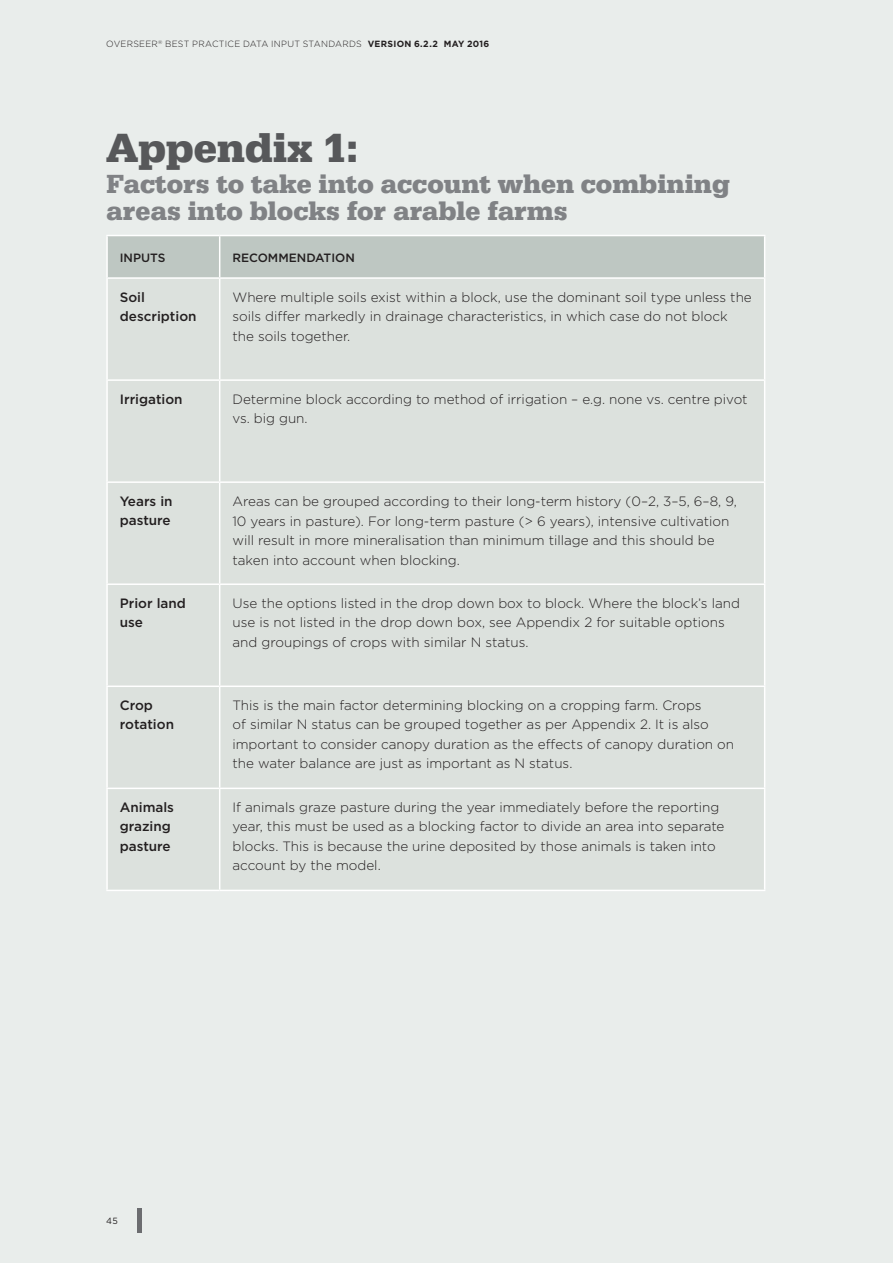
<style>
.page{position:relative;width:893px;height:1263px;background:#e9edeb}
.page>*{position:absolute;margin:0;border:0;box-sizing:border-box;transform-origin:0 0}
.Appendix_Head_1{font:700 42px "URW Egyptienne T";color:#57585a}
.Appendix_Head_2{font:700 27px/27px "URW Egyptienne T";color:#808285}
.Body_9_13{font:300 13.5px/19.5px "Gotham";color:#231f20}
.Body_9_13-2{font:500 13.5px/19.5px "Gotham";color:#231f20}
.Body_9_13-3{font:500 12px "Gotham";color:#231f20}
.t1{font:300 9px "Gotham";letter-spacing:.03em;color:#231f20}
.Body_Black{font:9px "Gotham";color:#231f20}
.s1{font-weight:700}
</style>
<div class="page">
<div style="left:137px;top:1208px;width:5px;height:24px;background:#6c6d70"></div>
<div style="left:108px;top:236px;width:656px;height:41px;background:#bec7c2"></div>
<div style="left:108px;top:279px;width:656px;height:610px;background:#dce1dd"></div>
<hr style="left:106px;top:235px;width:114px;height:1px;background:#fff">
<hr style="left:106px;top:236px;width:2px;height:41px;background:#fff">
<hr style="left:220px;top:235px;width:545px;height:1px;background:#fff">
<hr style="left:219px;top:236px;width:1px;height:41px;background:#fff">
<hr style="left:764px;top:236px;width:1px;height:41px;background:#fff">
<hr style="left:106px;top:277px;width:114px;height:2px;background:#fff">
<hr style="left:106px;top:279px;width:2px;height:100px;background:#fff">
<hr style="left:220px;top:277px;width:545px;height:2px;background:#fff">
<hr style="left:219px;top:279px;width:1px;height:100px;background:#fff">
<hr style="left:764px;top:279px;width:1px;height:100px;background:#fff">
<hr style="left:106px;top:379px;width:114px;height:2px;background:#fff">
<hr style="left:106px;top:381px;width:2px;height:100px;background:#fff">
<hr style="left:220px;top:379px;width:545px;height:2px;background:#fff">
<hr style="left:219px;top:381px;width:1px;height:100px;background:#fff">
<hr style="left:764px;top:381px;width:1px;height:100px;background:#fff">
<hr style="left:106px;top:481px;width:114px;height:2px;background:#fff">
<hr style="left:106px;top:483px;width:2px;height:100px;background:#fff">
<hr style="left:220px;top:481px;width:545px;height:2px;background:#fff">
<hr style="left:219px;top:483px;width:1px;height:100px;background:#fff">
<hr style="left:764px;top:483px;width:1px;height:100px;background:#fff">
<hr style="left:106px;top:583px;width:114px;height:2px;background:#fff">
<hr style="left:106px;top:585px;width:2px;height:100px;background:#fff">
<hr style="left:220px;top:583px;width:545px;height:2px;background:#fff">
<hr style="left:219px;top:585px;width:1px;height:100px;background:#fff">
<hr style="left:764px;top:585px;width:1px;height:100px;background:#fff">
<hr style="left:106px;top:685px;width:114px;height:2px;background:#fff">
<hr style="left:106px;top:687px;width:2px;height:101px;background:#fff">
<hr style="left:220px;top:685px;width:545px;height:2px;background:#fff">
<hr style="left:219px;top:687px;width:1px;height:101px;background:#fff">
<hr style="left:764px;top:687px;width:1px;height:101px;background:#fff">
<hr style="left:106px;top:788px;width:114px;height:1px;background:#fff">
<hr style="left:106px;top:789px;width:2px;height:101px;background:#fff">
<hr style="left:220px;top:788px;width:545px;height:1px;background:#fff">
<hr style="left:219px;top:789px;width:1px;height:101px;background:#fff">
<hr style="left:764px;top:789px;width:1px;height:101px;background:#fff">
<hr style="left:106px;top:890px;width:114px;height:1px;background:#fff">
<hr style="left:220px;top:890px;width:545px;height:1px;background:#fff">
<p class="t1" style="left:106px;top:38px;width:385px">OVERSEER<sup>®</sup> BEST PRACTICE DATA INPUT STANDARDS <span class="s1">VERSION 6.2.2 MAY 2016</span></p>
<p class="Appendix_Head_1" style="left:106px;top:123px;width:253px">Appendix 1:</p>
<p class="Appendix_Head_2" style="left:106px;top:170px;width:625px">Factors to take into account when combining areas into blocks for arable farms</p>
<p class="Body_9_13-3" style="left:120px;top:250px;width:47px">INPUTS</p>
<p class="Body_9_13-3" style="left:232px;top:250px;width:124px">RECOMMENDATION</p>
<p class="Body_9_13-2" style="left:120px;top:287px;width:78px">Soil description</p>
<p class="Body_9_13" style="left:232px;top:287px;width:521px">Where multiple soils exist within a block, use the dominant soil type unless the soils differ markedly in drainage characteristics, in which case do not block the soils together.</p>
<p class="Body_9_13-2" style="left:120px;top:389px;width:64px">Irrigation</p>
<p class="Body_9_13" style="left:232px;top:389px;width:517px">Determine block according to method of irrigation – e.g. none vs. centre pivot vs. big gun.</p>
<p class="Body_9_13-2" style="left:120px;top:491px;width:54px">Years in pasture</p>
<p class="Body_9_13" style="left:232px;top:491px;width:506px">Areas can be grouped according to their long-term history (0–2, 3–5, 6–8, 9, 10 years in pasture). For long-term pasture (&gt; 6 years), intensive cultivation will result in more mineralisation than minimum tillage and this should be taken into account when blocking.</p>
<p class="Body_9_13-2" style="left:120px;top:593px;width:68px">Prior land use</p>
<p class="Body_9_13" style="left:232px;top:593px;width:509px">Use the options listed in the drop down box to block. Where the block’s land use is not listed in the drop down box, see Appendix 2 for suitable options and groupings of crops with similar N status.</p>
<p class="Body_9_13-2" style="left:120px;top:695px;width:56px">Crop rotation</p>
<p class="Body_9_13" style="left:232px;top:695px;width:503px">This is the main factor determining blocking on a cropping farm. Crops<br>of similar N status can be grouped together as per Appendix 2. It is also important to consider canopy duration as the effects of canopy duration on the water balance are just as important as N status.</p>
<p class="Body_9_13-2" style="left:120px;top:797px;width:56px">Animals grazing pasture</p>
<p class="Body_9_13" style="left:232px;top:797px;width:494px">If animals graze pasture during the year immediately before the reporting year, this must be used as a blocking factor to divide an area into separate blocks. This is because the urine deposited by those animals is taken into account by the model.</p>
<p class="Body_Black" style="left:106px;top:1216px;width:34px">45 45</p>
</div>
